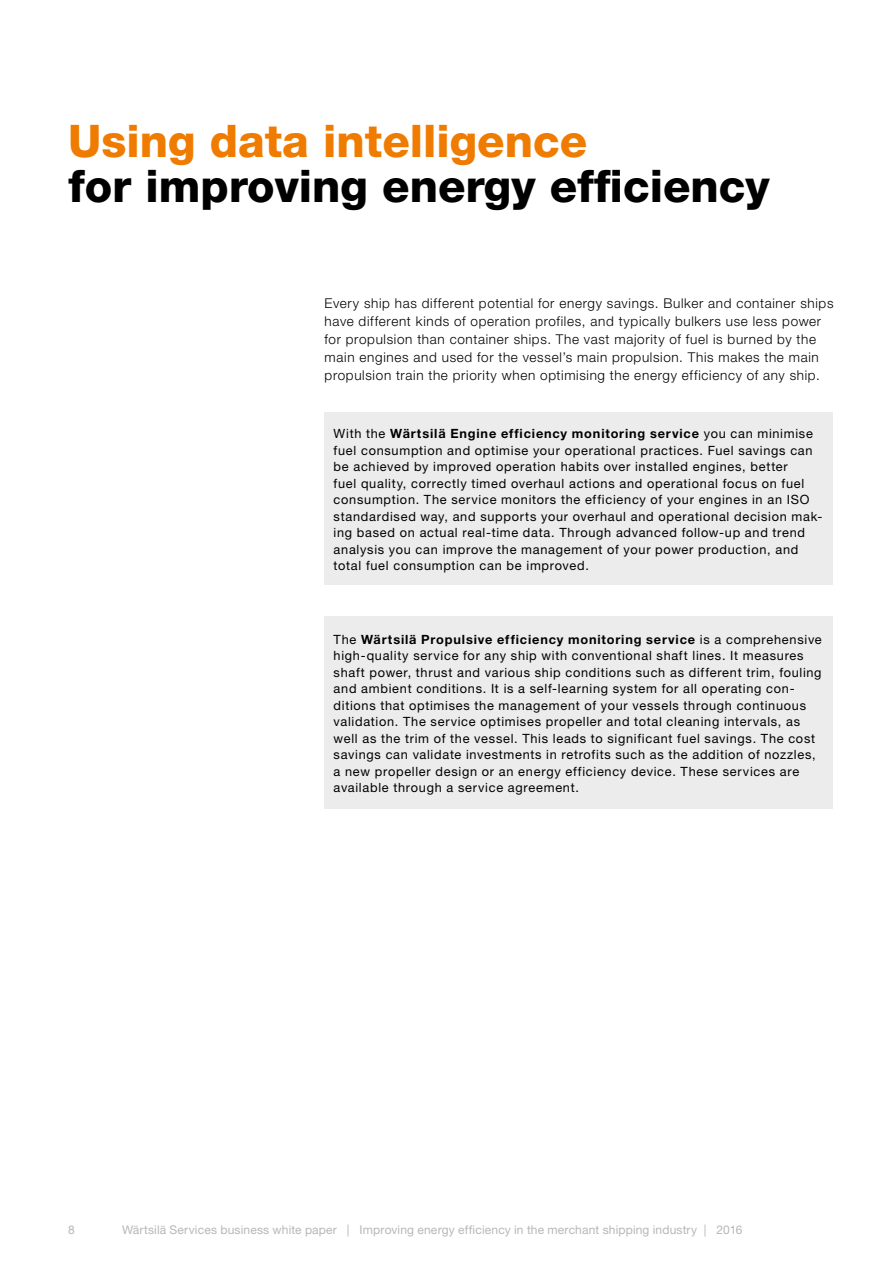
<style>
.page{position:relative;width:893px;height:1263px;background:#fff}
.page>*{position:absolute;margin:0;border:0;box-sizing:border-box;transform-origin:0 0}
.t1{font:800 45px "Helvetica Neue";color:#000}
.t2{font:800 45px "Helvetica Neue";color:#ef7c00}
.t3{font:300 13.5px/18px "Helvetica Neue";letter-spacing:.05em;color:#000}
.t4{font:12.75px/16.5px "Helvetica Neue";letter-spacing:.055em;color:#000}
.t5{font:700 12.75px "Helvetica Neue CE";letter-spacing:.065em;color:#000}
.t6{font:12px "Helvetica Neue";letter-spacing:.015em;color:#b6b7b8}
.s1{font-family:"Helvetica Neue";font-weight:400}
</style>
<div class="page">
<div style="left:324px;top:413px;width:509px;height:172px;background:#ececed"></div>
<div style="left:324px;top:617px;width:509px;height:192px;background:#ececed"></div>
<h1 class="t2" style="left:68px;top:115px;width:521px">Using data intelligence</h1>
<h1 class="t1" style="left:68px;top:160px;width:703px">for improving energy efficiency</h1>
<p class="t3" style="left:325px;top:294px;width:510px">Every ship has different potential for energy savings. Bulker and container ships have different kinds of operation profiles, and typically bulkers use less power for propulsion than container ships. The vast majority of fuel is burned by the main engines and used for the vessel’s main propulsion. This makes the main propulsion train the priority when optimising the energy efficiency of any ship.</p>
<p class="t5" style="left:334px;top:426px;width:481px"><span class="s1">With the</span> Wärtsilä Engine efficiency monitoring service <span class="s1">you can minimise</span></p>
<p class="t4" style="left:334px;top:442px;width:490px">fuel consumption and optimise your operational practices. Fuel savings can be achieved by improved operation habits over installed engines, better<br>fuel quality, correctly timed overhaul actions and operational focus on fuel consumption. The service monitors the efficiency of your engines in an ISO standardised way, and supports your overhaul and operational decision mak&shy;ing based on actual real-time data. Through advanced follow-up and trend analysis you can improve the management of your power production, and total fuel consumption can be improved.</p>
<p class="t5" style="left:334px;top:631px;width:490px"><span class="s1">The</span> Wärtsilä Propulsive efficiency monitoring service <span class="s1">is a comprehensive</span></p>
<p class="t4" style="left:334px;top:647px;width:489px">high-quality service for any ship with conventional shaft lines. It measures shaft power, thrust and various ship conditions such as different trim, fouling and ambient conditions. It is a self-learning system for all operating con&shy;ditions that optimises the management of your vessels through continuous validation. The service optimises propeller and total cleaning intervals, as well as the trim of the vessel. This leads to significant fuel savings. The cost savings can validate investments in retrofits such as the addition of nozzles, a new propeller design or an energy efficiency device. These services are available through a service agreement.</p>
<p class="t6" style="left:68px;top:1222px;width:8px">8</p>
<p class="t6" style="left:122px;top:1222px;width:622px">Wärtsilä Services business white paper | Improving energy efficiency in the merchant shipping industry | 2016</p>
</div>
